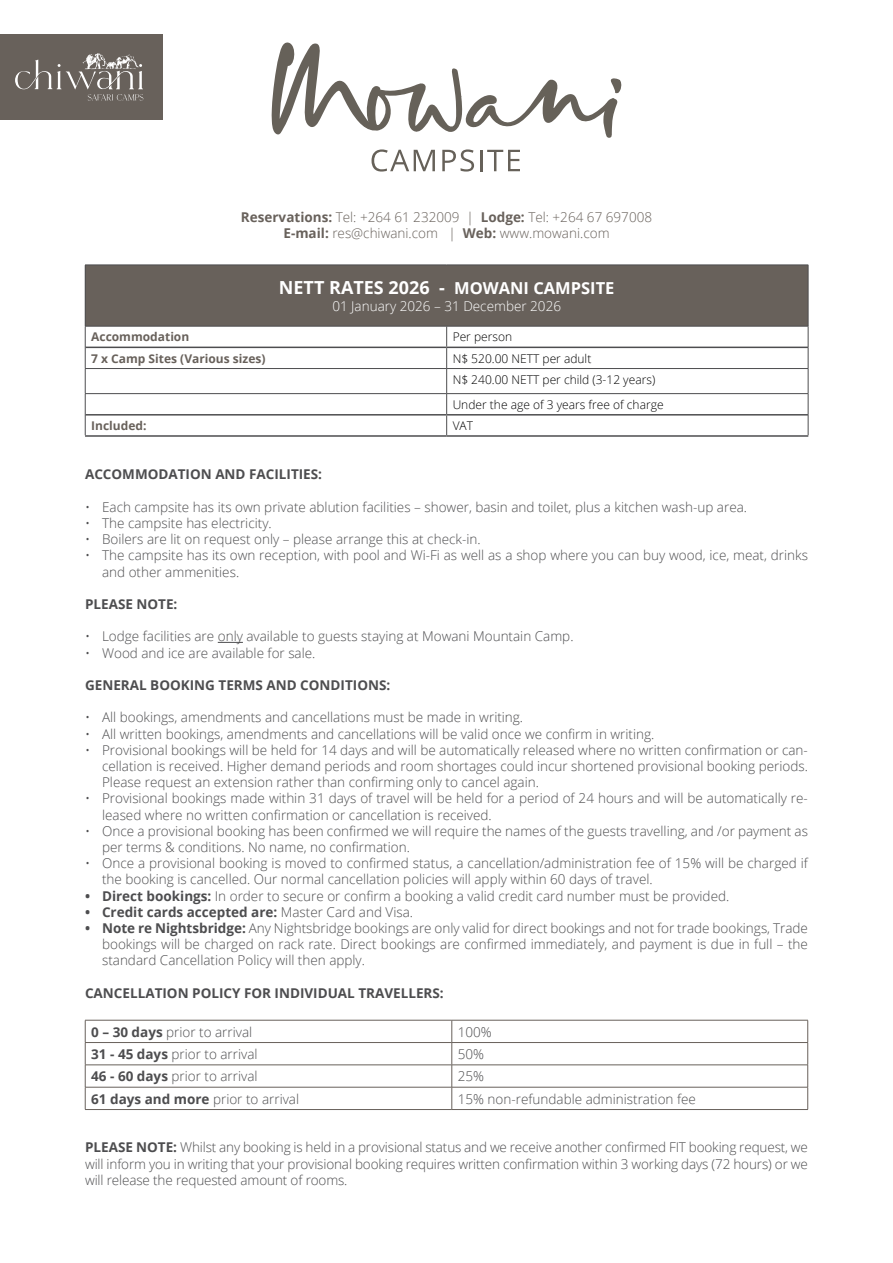
<style>
.page{position:relative;width:893px;height:1263px;background:#fff}
.page>*{position:absolute;margin:0;border:0;box-sizing:border-box;transform-origin:0 0}
.t1{font:700 18px "Open Sans";color:#fff}
.t2{font:300 13.5px/16.2px "Open Sans";color:#4d4d4f}
.t3{font:700 13.5px "Open Sans";color:#4d4d4f}
.t4{font:300 13.5px/16.2px "Open Sans";color:#68615b;text-align:center}
.t5{font:300 13.5px "Open Sans";color:#fff}
.t6{font:300 12px/21.1px "Open Sans";color:#000}
.t7{font:700 12px "Open Sans";color:#68615b}
.s1{font-weight:700}
.s2{font-size:16.5px}
.s3{font-weight:300}
</style>
<div class="page">
<svg style="left:218px;top:642px;width:25px;height:1px"></svg>
<div style="left:85px;top:265px;width:723px;height:61px;background:#68615b"></div>
<svg style="left:86px;top:327px;width:722px;height:108px"></svg>
<hr style="left:85px;top:265px;width:362px;height:1px;background:#4d4d4f">
<hr style="left:85px;top:265px;width:1px;height:61px;background:#4d4d4f">
<hr style="left:447px;top:265px;width:361px;height:1px;background:#4d4d4f">
<hr style="left:808px;top:265px;width:1px;height:61px;background:#4d4d4f">
<hr style="left:85px;top:326px;width:362px;height:1px;background:#4d4d4f">
<hr style="left:447px;top:326px;width:361px;height:1px;background:#4d4d4f">
<hr style="left:85px;top:368px;width:362px;height:1px;background:#4d4d4f">
<hr style="left:447px;top:368px;width:361px;height:1px;background:#4d4d4f">
<hr style="left:85px;top:393px;width:362px;height:1px;background:#4d4d4f">
<hr style="left:447px;top:393px;width:361px;height:1px;background:#4d4d4f">
<svg style="left:85px;top:326px;width:1px;height:109px"></svg>
<svg style="left:446px;top:326px;width:1px;height:109px"></svg>
<svg style="left:808px;top:326px;width:1px;height:109px"></svg>
<hr style="left:85px;top:347px;width:362px;height:1px;background:#4d4d4f">
<hr style="left:447px;top:347px;width:361px;height:1px;background:#4d4d4f">
<hr style="left:85px;top:414px;width:362px;height:2px;background:#4d4d4f">
<hr style="left:447px;top:414px;width:361px;height:2px;background:#4d4d4f">
<hr style="left:85px;top:435px;width:362px;height:2px;background:#4d4d4f">
<hr style="left:447px;top:435px;width:361px;height:2px;background:#4d4d4f">
<hr style="left:85px;top:1020px;width:367px;height:1px;background:#68615b">
<hr style="left:452px;top:1020px;width:356px;height:1px;background:#68615b">
<hr style="left:85px;top:1042px;width:367px;height:1px;background:#68615b">
<hr style="left:452px;top:1042px;width:356px;height:1px;background:#68615b">
<hr style="left:85px;top:1064px;width:367px;height:1px;background:#68615b">
<hr style="left:452px;top:1064px;width:356px;height:1px;background:#68615b">
<hr style="left:85px;top:1087px;width:367px;height:1px;background:#68615b">
<svg style="left:85px;top:1020px;width:1px;height:89px"></svg>
<hr style="left:452px;top:1087px;width:356px;height:1px;background:#68615b">
<svg style="left:452px;top:1020px;width:1px;height:89px"></svg>
<svg style="left:807px;top:1020px;width:1px;height:89px"></svg>
<hr style="left:85px;top:1109px;width:367px;height:1px;background:#68615b">
<hr style="left:452px;top:1109px;width:356px;height:1px;background:#68615b">
<div style="left:0;top:34px;width:162px;height:85px;background:#68615b"></div>
<svg style="left:15px;top:53px;width:128px;height:48px"></svg>
<svg style="left:272px;top:42px;width:350px;height:96px"></svg>
<svg style="left:371px;top:149px;width:64px;height:23px"></svg>
<svg style="left:442px;top:149px;width:32px;height:23px"></svg>
<hr style="left:480px;top:150px;width:2px;height:21px;background:#666159">
<svg style="left:487px;top:150px;width:33px;height:21px"></svg>
<p class="t4" style="left:241px;top:208px;width:413px"><span class="s1">Reservations:</span> Tel: +264 61 232009 | <span class="s1">Lodge:</span> Tel: +264 67 697008<br><span class="s1">E-mail:</span> res@chiwani.com | <span class="s1">Web:</span> www.mowani.com</p>
<h1 class="t1" style="left:279px;top:275px;width:337px">NETT RATES 2026 - <span class="s2">MOWANI CAMPSITE</span></h1>
<p class="t5" style="left:332px;top:296px;width:230px">01 January 2026 – 31 December 2026</p>
<p class="t7" style="left:91px;top:328px;width:100px">Accommodation</p>
<p class="t6" style="left:453px;top:326px;width:61px">Per person</p>
<p class="t7" style="left:91px;top:350px;width:176px">7 x Camp Sites (Various sizes)</p>
<p class="t6" style="left:453px;top:347px;width:204px">N$ 520.00 NETT per adult<br>N$ 240.00 NETT per child (3-12 years)</p>
<p class="t6" style="left:453px;top:393px;width:212px">Under the age of 3 years free of charge</p>
<p class="t7" style="left:91px;top:417px;width:57px">Included:</p>
<p class="t6" style="left:453px;top:415px;width:22px">VAT</p>
<p class="t3" style="left:85px;top:465px;width:239px">ACCOMMODATION AND FACILITIES:</p>
<p class="t2" style="left:85px;top:498px;width:664px">• Each campsite has its own private ablution facilities – shower, basin and toilet, plus a kitchen wash-up area.</p>
<p class="t2" style="left:85px;top:515px;width:188px">• The campsite has electricity.</p>
<p class="t2" style="left:85px;top:531px;width:397px">• Boilers are lit on request only – please arrange this at check-in.</p>
<p class="t2" style="left:102px;top:547px;width:707px;text-indent:-17px">• The campsite has its own reception, with pool and Wi-Fi as well as a shop where you can buy wood, ice, meat, drinks and other ammenities.</p>
<p class="t3" style="left:85px;top:594px;width:94px">PLEASE NOTE:</p>
<p class="t2" style="left:85px;top:628px;width:490px">• Lodge facilities are only available to guests staying at Mowani Mountain Camp.</p>
<p class="t2" style="left:85px;top:644px;width:232px">• Wood and ice are available for sale.</p>
<p class="t3" style="left:85px;top:675px;width:307px">GENERAL BOOKING TERMS AND CONDITIONS:</p>
<p class="t2" style="left:85px;top:709px;width:440px">• All bookings, amendments and cancellations must be made in writing.</p>
<p class="t2" style="left:85px;top:725px;width:571px">• All written bookings, amendments and cancellations will be valid once we confirm in writing.</p>
<p class="t2" style="left:102px;top:741px;width:707px;text-align:justify;text-indent:-17px">• Provisional bookings will be held for 14 days and will be automatically released where no written confirmation or can&shy;cellation is received. Higher demand periods and room shortages could incur shortened provisional booking periods.<br>Please request an extension rather than confirming only to cancel again.</p>
<p class="t2" style="left:102px;top:790px;width:707px;text-indent:-17px">• Provisional bookings made within 31 days of travel will be held for a period of 24 hours and will be automatically re&shy;leased where no written confirmation or cancellation is received.</p>
<p class="t2" style="left:102px;top:822px;width:707px;text-indent:-17px">• Once a provisional booking has been confirmed we will require the names of the guests travelling, and /or payment as per terms &amp; conditions. No name, no confirmation.</p>
<p class="t2" style="left:102px;top:855px;width:707px;text-indent:-17px">• Once a provisional booking is moved to confirmed status, a cancellation/administration fee of 15% will be charged if the booking is cancelled. Our normal cancellation policies will apply within 60 days of travel.</p>
<p class="t2" style="left:85px;top:887px;width:646px"><span class="s1">• Direct bookings:</span> In order to secure or confirm a booking a valid credit card number must be provided.</p>
<p class="t3" style="left:85px;top:902px;width:330px">• Credit cards accepted are: <span class="s3">Master Card and Visa.</span></p>
<p class="t2" style="left:102px;top:920px;width:707px;text-align:justify;text-indent:-17px"><span class="s1">• Note re Nightsbridge:</span> Any Nightsbridge bookings are only valid for direct bookings and not for trade bookings, Trade bookings will be charged on rack rate. Direct bookings are confirmed immediately, and payment is due in full – the standard Cancellation Policy will then apply.</p>
<p class="t3" style="left:85px;top:983px;width:360px">CANCELLATION POLICY FOR INDIVIDUAL TRAVELLERS:</p>
<p class="t2" style="left:91px;top:1023px;width:163px"><span class="s1">0 – 30 days</span> prior to arrival</p>
<p class="t2" style="left:458px;top:1023px;width:36px">100%</p>
<p class="t2" style="left:91px;top:1045px;width:168px"><span class="s1">31 - 45 days</span> prior to arrival</p>
<p class="t2" style="left:458px;top:1045px;width:28px">50%</p>
<p class="t2" style="left:91px;top:1068px;width:168px"><span class="s1">46 - 60 days</span> prior to arrival</p>
<p class="t2" style="left:458px;top:1068px;width:28px">25%</p>
<p class="t2" style="left:91px;top:1090px;width:209px"><span class="s1">61 days and more</span> prior to arrival</p>
<p class="t2" style="left:458px;top:1090px;width:240px">15% non-refundable administration fee</p>
<p class="t2" style="left:85px;top:1139px;width:724px;text-align:justify"><span class="s1">PLEASE NOTE:</span> Whilst any booking is held in a provisional status and we receive another confirmed FIT booking request, we will inform you in writing that your provisional booking requires written confirmation within 3 working days (72 hours) or we will release the requested amount of rooms.</p>
</div>
